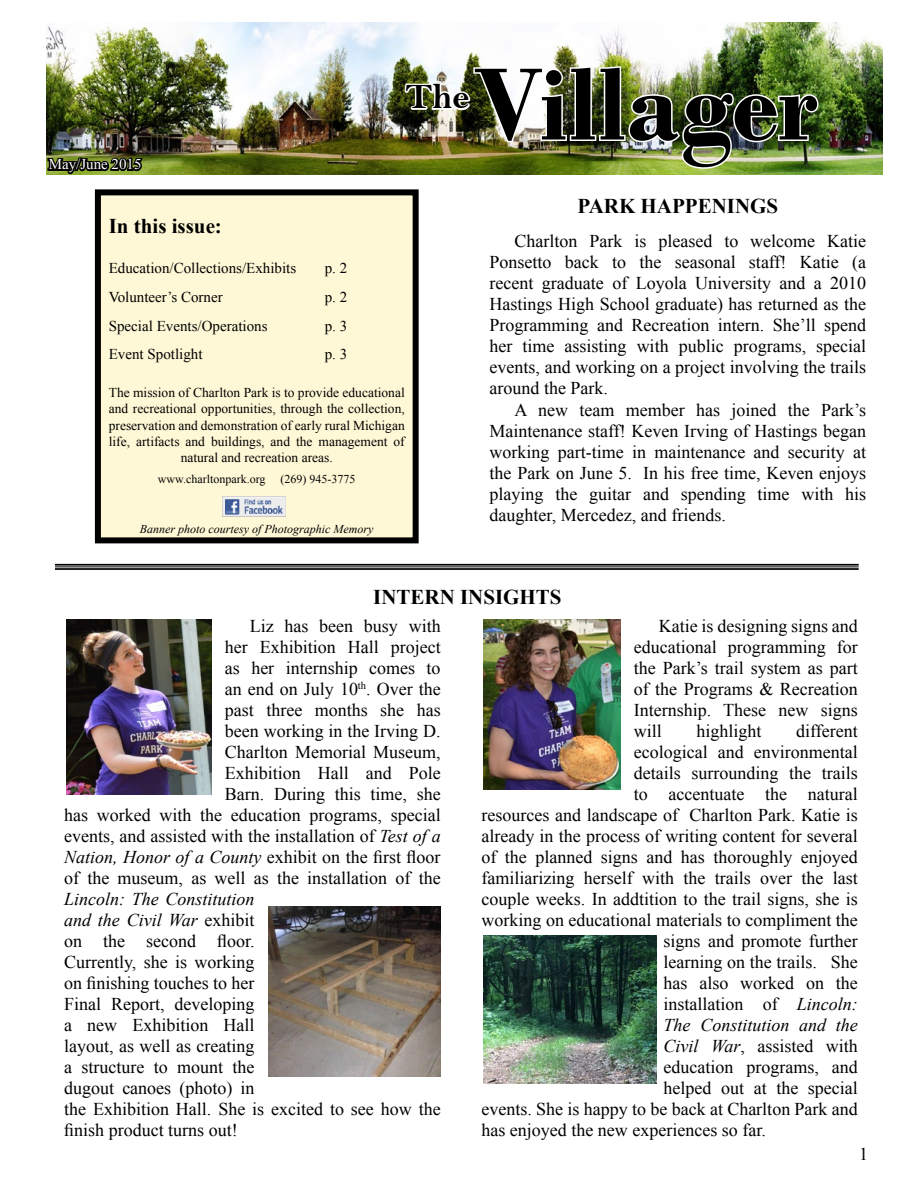
<style>
.page{position:relative;width:918px;height:1188px;background:#fff}
.page>*{position:absolute;margin:0;border:0;box-sizing:border-box;transform-origin:0 0}
.t1{font:700 108px "Bodoni";color:#000}
.t2{font:36px "Bell MT Bold";color:#000}
.t3{font:700 21px "Times New Roman";color:#000}
.t4{font:18px/21px "Times New Roman";color:#000}
.t5{font:italic 18px "Times New Roman";color:#000}
.t6{font:15px "Times New Roman";color:#000}
.t7{font:15px "Times New Roman";color:#fff}
.t8{font:13.5px/16.2px "Times New Roman";color:#000;text-align:center}
.t9{font:italic 12px "Times New Roman";color:#000}
.t10{font:12px "Times New Roman";color:#000}
.s1{color:#fff}
.s2{font-style:italic}
</style>
<div class="page">
<img style="left:47px;top:23px;width:835px;height:151px">
<img style="left:46px;top:147px;width:99px;height:28px">
<img style="left:403px;top:64px;width:418px;height:106px">
<div style="left:98px;top:192px;width:318px;height:348px;background:#fff8d6"></div>
<div style="left:95px;top:189px;width:324px;height:354px;border:6px solid #000"></div>
<img style="left:222px;top:497px;width:64px;height:19px">
<hr style="left:55px;top:564px;width:804px;height:2px;background:#000">
<hr style="left:55px;top:566px;width:804px;height:1px;background:#000">
<hr style="left:55px;top:568px;width:804px;height:2px;background:#000">
<img style="left:483px;top:935px;width:174px;height:148px">
<img style="left:268px;top:907px;width:173px;height:169px">
<img style="left:483px;top:620px;width:137px;height:170px">
<img style="left:67px;top:620px;width:144px;height:175px">
<p class="t7" style="left:49px;top:154px;width:94px">May/June 2015</p>
<h1 class="t1" style="left:473px;top:40px;width:347px">Villager</h1>
<h2 class="t2" style="left:405px;top:75px;width:66px">The</h2>
<p class="t3" style="left:109px;top:212px;width:115px">In this issue:</p>
<p class="t6" style="left:109px;top:258px;width:189px">Education/Collections/Exhibits</p>
<p class="t6" style="left:325px;top:258px;width:24px">p. 2</p>
<p class="t6" style="left:109px;top:287px;width:116px">Volunteer’s Corner</p>
<p class="t6" style="left:325px;top:287px;width:24px">p. 2</p>
<p class="t6" style="left:109px;top:315px;width:160px">Special Events/Operations</p>
<p class="t6" style="left:325px;top:315px;width:24px">p. 3</p>
<p class="t6" style="left:109px;top:344px;width:95px">Event Spotlight</p>
<p class="t6" style="left:325px;top:344px;width:24px">p. 3</p>
<p class="t8" style="left:109px;top:384px;width:298px">The mission of Charlton Park is to provide educational and recreational opportunities, through the collection, preservation and demonstration of early rural Michigan life, artifacts and buildings, and the management of natural and recreation areas.</p>
<p class="t10" style="left:158px;top:471px;width:109px">www.charltonpark.org</p>
<p class="t10" style="left:281px;top:471px;width:76px">(269) 945-3775</p>
<p class="t9" style="left:140px;top:521px;width:235px">Banner photo courtesy of Photographic Memory</p>
<p class="t3" style="left:577px;top:191px;width:202px">PARK HAPPENINGS</p>
<p class="t4" style="left:490px;top:230px;width:378px"><span class="s1">iiiii</span>Charlton Park is pleased to welcome Katie Ponsetto back to the seasonal staff! Katie (a recent graduate of Loyola University and a 2010<br>Hastings High School graduate) has returned as the Programming and Recreation intern. She’ll spend her time assisting with public programs, special events, and working on a project involving the trails around the Park.<br><span class="s1">iiiii</span>A new team member has joined the Park’s Maintenance staff! Keven Irving of Hastings began working part-time in maintenance and security at the Park on June 5. In his free time, Keven enjoys playing the guitar and spending time with his daughter, Mercedez, and friends.</p>
<p class="t3" style="left:373px;top:583px;width:190px">INTERN INSIGHTS</p>
<p class="t4" style="left:64px;top:615px;width:378px;text-align:right"><span class="s1">iiiii</span>Liz has been busy with<br>her Exhibition Hall project<br>as her internship comes to<br>an end on July 10<sup>th</sup>. Over the<br>past three months she has<br>been working in the Irving D.<br>Charlton Memorial Museum,<br>Exhibition Hall and Pole<br>Barn. During this time, she<br>has worked with the education programs, special events, and assisted with the installation of <span class="s2">Test of a Nation, Honor of a County</span> exhibit on the first floor of the museum, as well as the installation of the</p>
<p class="t4" style="left:64px;top:889px;width:378px"><span class="s2">Lincoln: The Constitution<br>and the Civil War</span> exhibit<br>on the second floor.<br>Currently, she is working<br>on finishing touches to her<br>Final Report, developing<br>a new Exhibition Hall<br>layout, as well as creating<br>a structure to mount the<br>dugout canoes (photo) in<br>the Exhibition Hall. She is excited to see how the finish product turns out!</p>
<p class="t4" style="left:634px;top:615px;width:226px;text-align:justify"><span class="s1">iiiii</span>Katie is designing signs and educational programming for the Park’s trail system as part of the Programs &amp; Recreation Internship. These new signs will</p>
<p class="t4" style="left:697px;top:720px;width:67px">highlight</p>
<p class="t4" style="left:796px;top:720px;width:63px">different</p>
<p class="t4" style="left:634px;top:741px;width:226px">ecological and environmental</p>
<p class="t4" style="left:634px;top:763px;width:226px">details surrounding the trails</p>
<p class="t4" style="left:634px;top:784px;width:226px">to accentuate the natural</p>
<p class="t4" style="left:481px;top:805px;width:378px">resources and landscape of Charlton Park. Katie is</p>
<p class="t4" style="left:481px;top:826px;width:378px">already in the process of writing content for several</p>
<p class="t4" style="left:481px;top:847px;width:378px">of the planned signs and has thoroughly enjoyed</p>
<p class="t4" style="left:481px;top:868px;width:378px">familiarizing herself with the trails over the last</p>
<p class="t4" style="left:481px;top:889px;width:378px">couple weeks. In addtition to the trail signs, she is</p>
<p class="t4" style="left:481px;top:910px;width:378px">working on educational materials to compliment the</p>
<p class="t4" style="left:664px;top:931px;width:196px">signs and promote further</p>
<p class="t4" style="left:664px;top:952px;width:196px">learning on the trails. She</p>
<p class="t4" style="left:664px;top:973px;width:196px">has also worked on the</p>
<p class="t4" style="left:664px;top:994px;width:196px">installation of <span class="s2">Lincoln:</span></p>
<p class="t5" style="left:664px;top:1013px;width:196px">The Constitution and the</p>
<p class="t4" style="left:664px;top:1036px;width:196px"><span class="s2">Civil War</span>, assisted with</p>
<p class="t4" style="left:664px;top:1057px;width:196px">education programs, and</p>
<p class="t4" style="left:664px;top:1078px;width:196px">helped out at the special</p>
<p class="t4" style="left:481px;top:1099px;width:378px">events. She is happy to be back at Charlton Park and</p>
<p class="t4" style="left:481px;top:1120px;width:286px">has enjoyed the new experiences so far.</p>
<p class="t4" style="left:859px;top:1143px;width:10px">1</p>
</div>
